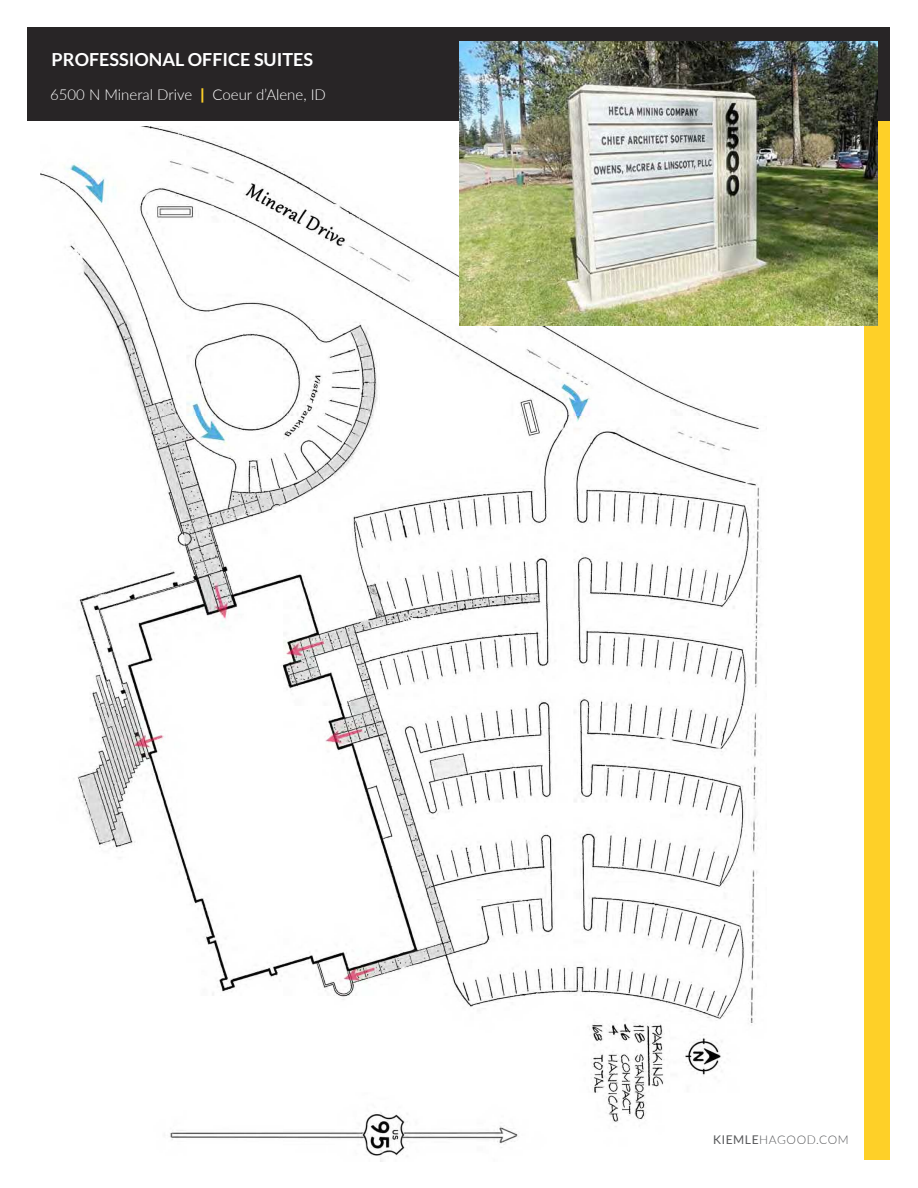
<style>
.page{position:relative;width:918px;height:1188px;background:#fff}
.page>*{position:absolute;margin:0;border:0;box-sizing:border-box;transform-origin:0 0}
.t1{font:700 18px "Lato";color:#fff}
.t2{font:300 15px "Lato";color:#fff}
.t3{font:300 12px "Lato";letter-spacing:.05em;color:#57585a}
.s1{font-weight:900;color:#fed028}
.s2{font-weight:400}
</style>
<div class="page">
<img style="left:41px;top:126px;width:725px;height:1035px">
<div style="left:864px;top:27px;width:26px;height:1133px;background:#fed028"></div>
<div style="left:28px;top:27px;width:862px;height:94px;background:#282526"></div>
<img style="left:459px;top:41px;width:418px;height:284px">
<p class="t1" style="left:52px;top:49px;width:263px">PROFESSIONAL OFFICE SUITES</p>
<p class="t2" style="left:50px;top:84px;width:277px">6500 N Mineral Drive <span class="s1">|</span> Coeur d’Alene, ID</p>
<p class="t3" style="left:713px;top:1131px;width:137px"><span class="s2">KIEMLE</span>HAGOOD.COM</p>
</div>
